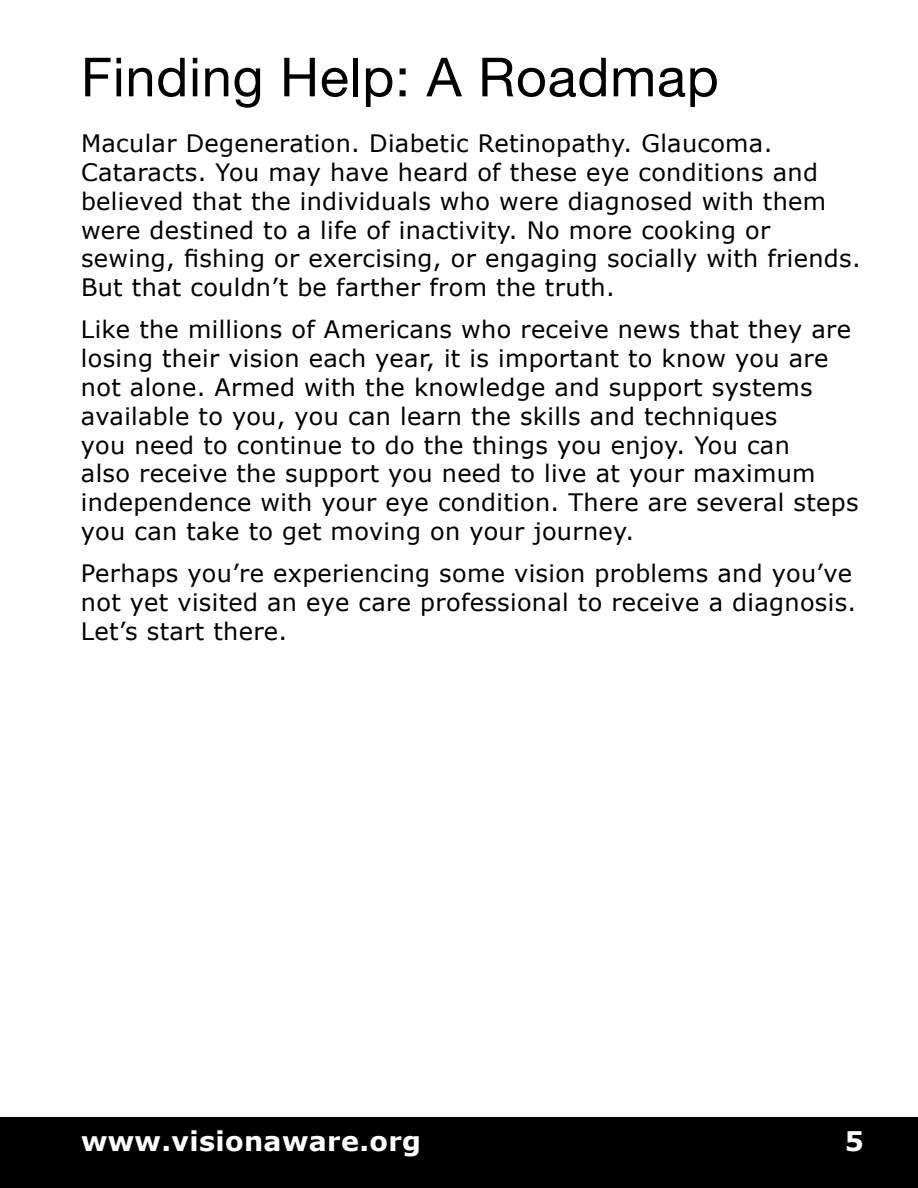
<style>
.page{position:relative;width:918px;height:1188px;background:#fff}
.page>*{position:absolute;margin:0;border:0;box-sizing:border-box;transform-origin:0 0}
.t1{font:54px "Helvetica Neue CE";letter-spacing:.015em;color:#000}
.t2{font:700 27px "Verdana";letter-spacing:.015em;color:#fff}
.t3{font:24px/28.8px "Verdana";letter-spacing:.015em;color:#000}
</style>
<div class="page">
<div style="left:0;top:1117px;width:918px;height:71px;background:#000"></div>
<h2 class="t1" style="left:81px;top:45px;width:639px">Finding Help: A Roadmap</h2>
<p class="t3" style="left:81px;top:128px;width:781px">Macular Degeneration. Diabetic Retinopathy. Glaucoma.<br>Cataracts. You may have heard of these eye conditions and believed that the individuals who were diagnosed with them were destined to a life of inactivity. No more cooking or sewing, fishing or exercising, or engaging socially with friends.<br>But that couldn’t be farther from the truth.</p>
<p class="t3" style="left:81px;top:315px;width:779px">Like the millions of Americans who receive news that they are losing their vision each year, it is important to know you are not alone. Armed with the knowledge and support systems available to you, you can learn the skills and techniques<br>you need to continue to do the things you enjoy. You can<br>also receive the support you need to live at your maximum independence with your eye condition. There are several steps you can take to get moving on your journey.</p>
<p class="t3" style="left:81px;top:558px;width:777px">Perhaps you’re experiencing some vision problems and you’ve not yet visited an eye care professional to receive a diagnosis.<br>Let’s start there.</p>
<p class="t2" style="left:81px;top:1124px;width:342px">www.visionaware.org</p>
<p class="t2" style="left:845px;top:1124px;width:21px">5</p>
</div>
